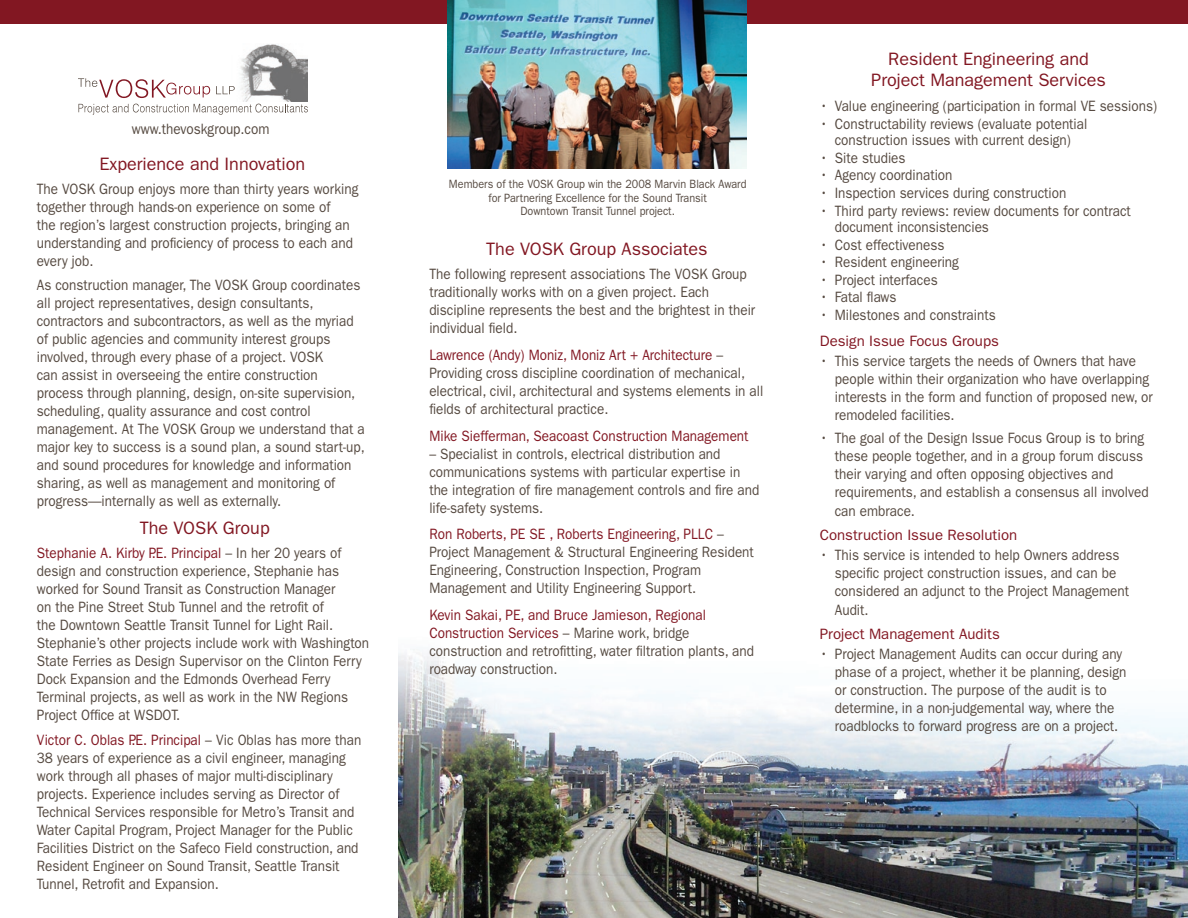
<style>
.page{position:relative;width:1188px;height:918px;background:#fff}
.page>*{position:absolute;margin:0;border:0;box-sizing:border-box;transform-origin:0 0}
.t1{font:18px "Franklin Gothic";color:#821722}
.t2{font:15px/18px "Franklin Gothic";color:#564a41;scale:.9 1}
.t3{font:15px "Franklin Gothic";color:#821722}
.t4{font:15px "Franklin Gothic";color:#821722;scale:.9 1}
.t5{font:12px "Franklin Gothic";color:#564a41;scale:.9 1}
.s1{color:#821722}
</style>
<div class="page">
<img style="left:398px;top:649px;width:790px;height:269px">
<div style="left:0;top:0;width:1188px;height:24px;background:#821722"></div>
<img style="left:240px;top:44px;width:68px;height:58px">
<svg style="left:78px;top:78px;width:132px;height:20px"></svg>
<svg style="left:216px;top:86px;width:19px;height:8px"></svg>
<svg style="left:78px;top:104px;width:230px;height:11px"></svg>
<img style="left:447px;top:0;width:299px;height:168px">
<p class="t2" style="left:132px;top:120px;width:154px">www.thevoskgroup.com</p>
<p class="t1" style="left:99px;top:153px;width:208px">Experience and Innovation</p>
<p class="t2" style="left:37px;top:180px;width:359px">The VOSK Group enjoys more than thirty years working together through hands-on experience on some of<br>the region’s largest construction projects, bringing an understanding and proficiency of process to each and every job.</p>
<p class="t2" style="left:37px;top:276px;width:366px">As construction manager, The VOSK Group coordinates all project representatives, design consultants, contractors and subcontractors, as well as the myriad of public agencies and community interest groups involved, through every phase of a project. VOSK<br>can assist in overseeing the entire construction process through planning, design, on-site supervision, scheduling, quality assurance and cost control management. At The VOSK Group we understand that a major key to success is a sound plan, a sound start-up, and sound procedures for knowledge and information sharing, as well as management and monitoring of progress—internally as well as externally.</p>
<p class="t1" style="left:140px;top:518px;width:131px">The VOSK Group</p>
<p class="t2" style="left:37px;top:545px;width:371px"><span class="s1">Stephanie A. Kirby P.E. Principal</span> – In her 20 years of design and construction experience, Stephanie has worked for Sound Transit as Construction Manager<br>on the Pine Street Stub Tunnel and the retrofit of<br>the Downtown Seattle Transit Tunnel for Light Rail.<br>Stephanie’s other projects include work with Washington State Ferries as Design Supervisor on the Clinton Ferry Dock Expansion and the Edmonds Overhead Ferry Terminal projects, as well as work in the NW Regions Project Office at WSDOT.</p>
<p class="t2" style="left:37px;top:731px;width:362px"><span class="s1">Victor C. Oblas P.E. Principal</span> – Vic Oblas has more than 38 years of experience as a civil engineer, managing work through all phases of major multi-disciplinary projects. Experience includes serving as Director of Technical Services responsible for Metro’s Transit and Water Capital Program, Project Manager for the Public Facilities District on the Safeco Field construction, and Resident Engineer on Sound Transit, Seattle Transit Tunnel, Retrofit and Expansion.</p>
<p class="t5" style="left:449px;top:177px;width:332px">Members of the VOSK Group win the 2008 Marvin Black Award</p>
<p class="t5" style="left:489px;top:191px;width:244px">for Partnering Excellence for the Sound Transit</p>
<p class="t5" style="left:521px;top:204px;width:173px">Downtown Transit Tunnel project.</p>
<p class="t1" style="left:486px;top:239px;width:223px">The VOSK Group Associates</p>
<p class="t2" style="left:429px;top:266px;width:364px">The following represent associations The VOSK Group traditionally works with on a given project. Each discipline represents the best and the brightest in their individual field.</p>
<p class="t2" style="left:429px;top:346px;width:373px"><span class="s1">Lawrence (Andy) Moniz, Moniz Art + Architecture</span> – Providing cross discipline coordination of mechanical, electrical, civil, architectural and systems elements in all fields of architectural practice.</p>
<p class="t4" style="left:429px;top:427px;width:356px">Mike Siefferman, Seacoast Construction Management</p>
<p class="t2" style="left:429px;top:445px;width:368px">– Specialist in controls, electrical distribution and communications systems with particular expertise in the integration of fire management controls and fire and life-safety systems.</p>
<p class="t2" style="left:429px;top:525px;width:362px"><span class="s1">Ron Roberts, PE SE , Roberts Engineering, PLLC</span> – Project Management &amp; Structural Engineering Resident Engineering, Construction Inspection, Program Management and Utility Engineering Support.</p>
<p class="t2" style="left:429px;top:606px;width:362px"><span class="s1">Kevin Sakai, PE, and Bruce Jamieson, Regional Construction Services</span> – Marine work, bridge construction and retrofitting, water filtration plants, and roadway construction.</p>
<p class="t1" style="left:888px;top:48px;width:202px">Resident Engineering and</p>
<p class="t1" style="left:871px;top:70px;width:236px">Project Management Services</p>
<p class="t2" style="left:820px;top:97px;width:376px">• Value engineering (participation in formal VE sessions)</p>
<p class="t2" style="left:820px;top:116px;width:299px;line-height:16.5px;text-align:center">• Constructability reviews (evaluate potential construction issues with current design)</p>
<p class="t2" style="left:820px;top:149px;width:97px">• Site studies</p>
<p class="t2" style="left:820px;top:167px;width:149px">• Agency coordination</p>
<p class="t2" style="left:820px;top:184px;width:275px">• Inspection services during construction</p>
<p class="t2" style="left:835px;top:202px;width:330px;line-height:16.5px;text-indent:-15px">• Third party reviews: review documents for contract document inconsistencies</p>
<p class="t2" style="left:820px;top:236px;width:140px">• Cost effectiveness</p>
<p class="t2" style="left:820px;top:253px;width:156px">• Resident engineering</p>
<p class="t2" style="left:820px;top:271px;width:132px">• Project interfaces</p>
<p class="t2" style="left:820px;top:288px;width:87px">• Fatal flaws</p>
<p class="t2" style="left:820px;top:306px;width:197px">• Milestones and constraints</p>
<p class="t3" style="left:820px;top:332px;width:181px">Design Issue Focus Groups</p>
<p class="t2" style="left:835px;top:352px;width:355px;text-indent:-15px">• This service targets the needs of Owners that have people within their organization who have overlapping interests in the form and function of proposed new, or remodeled facilities.</p>
<p class="t2" style="left:835px;top:429px;width:350px;text-indent:-15px">• The goal of the Design Issue Focus Group is to bring these people together, and in a group forum discuss their varying and often opposing objectives and requirements, and establish a consensus all involved</p>
<p class="t2" style="left:835px;top:502px;width:91px">can embrace.</p>
<p class="t3" style="left:820px;top:526px;width:199px">Construction Issue Resolution</p>
<p class="t2" style="left:835px;top:546px;width:329px;text-indent:-15px">• This service is intended to help Owners address specific project construction issues, and can be considered an adjunct to the Project Management</p>
<p class="t2" style="left:835px;top:602px;width:39px">Audit.</p>
<p class="t3" style="left:820px;top:626px;width:181px">Project Management Audits</p>
<p class="t2" style="left:835px;top:645px;width:326px;text-indent:-15px">• Project Management Audits can occur during any phase of a project, whether it be planning, design or construction. The purpose of the audit is to determine, in a non-judgemental way, where the roadblocks to forward progress are on a project.</p>
</div>
